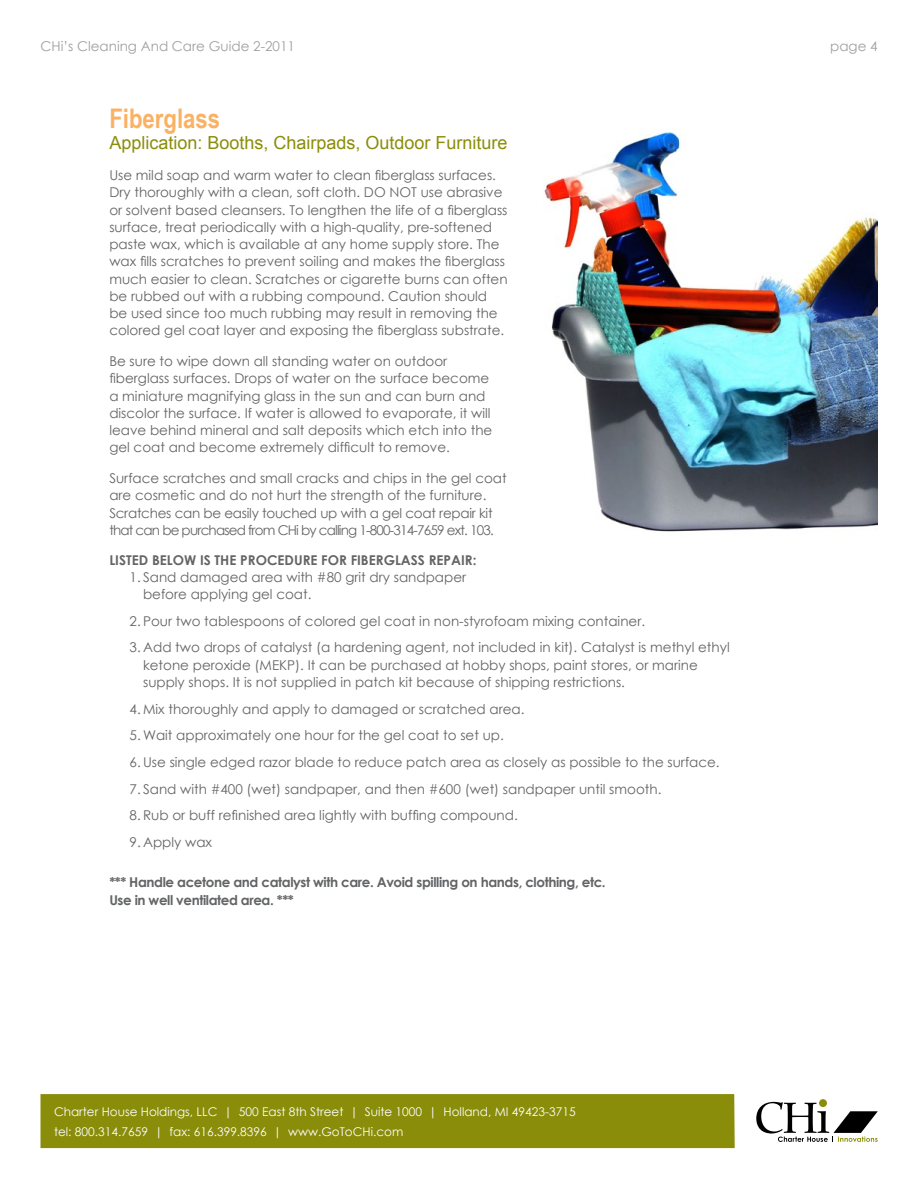
<style>
.page{position:relative;width:918px;height:1188px;background:#fff}
.page>*{position:absolute;margin:0;border:0;box-sizing:border-box;transform-origin:0 0}
.t1{font:700 27px "Arial Narrow";color:#fbb163}
.t2{font:18px "Arial";color:#8a8d09}
.t3{font:13.5px/17.2px "Century Gothic";color:#636466}
.t4{font:700 13.5px/17.2px "Century Gothic";letter-spacing:-.03em;color:#636466}
.t5{font:700 13.5px "Century Gothic";color:#636466}
.t6{font:13.5px "Century Gothic";color:#9d9fa2}
.t7{font:12px/19.5px "Century Gothic";color:#fff}
</style>
<div class="page">
<div style="left:40px;top:1094px;width:695px;height:54px;background:#8a8d09"></div>
<svg style="left:819px;top:1099px;width:8px;height:8px"></svg>
<svg style="left:756px;top:1102px;width:122px;height:40px"></svg>
<img style="left:544px;top:131px;width:334px;height:401px">
<p class="t6" style="left:40px;top:36px;width:256px">CHi’s Cleaning And Care Guide 2-2011</p>
<h1 class="t1" style="left:109px;top:98px;width:112px">Fiberglass</h1>
<h2 class="t2" style="left:109px;top:131px;width:400px">Application: Booths, Chairpads, Outdoor Furniture</h2>
<p class="t3" style="left:109px;top:166px;width:400px">Use mild soap and warm water to clean fiberglass surfaces.<br>Dry thoroughly with a clean, soft cloth. DO NOT use abrasive or solvent based cleansers. To lengthen the life of a fiberglass surface, treat periodically with a high-quality, pre-softened paste wax, which is available at any home supply store. The wax fills scratches to prevent soiling and makes the fiberglass much easier to clean. Scratches or cigarette burns can often be rubbed out with a rubbing compound. Caution should be used since too much rubbing may result in removing the colored gel coat layer and exposing the fiberglass substrate.</p>
<p class="t3" style="left:109px;top:352px;width:385px">Be sure to wipe down all standing water on outdoor fiberglass surfaces. Drops of water on the surface become a miniature magnifying glass in the sun and can burn and discolor the surface. If water is allowed to evaporate, it will leave behind mineral and salt deposits which etch into the gel coat and become extremely difficult to remove.</p>
<p class="t3" style="left:109px;top:469px;width:399px">Surface scratches and small cracks and chips in the gel coat are cosmetic and do not hurt the strength of the furniture.<br>Scratches can be easily touched up with a gel coat repair kit that can be purchased from CHi by calling 1-800-314-7659 ext. 103.</p>
<p class="t5" style="left:109px;top:549px;width:369px">Listed below is the procedure for fiberglass repair:</p>
<p class="t3" style="left:143px;top:568px;width:325px;text-indent:-14px">1. Sand damaged area with #80 grit dry sandpaper before applying gel coat.</p>
<p class="t3" style="left:130px;top:612px;width:517px">2. Pour two tablespoons of colored gel coat in non-styrofoam mixing container.</p>
<p class="t3" style="left:143px;top:639px;width:588px;text-indent:-14px">3. Add two drops of catalyst (a hardening agent, not included in kit). Catalyst is methyl ethyl ketone peroxide (MEKP). It can be purchased at hobby shops, paint stores, or marine supply shops. It is not supplied in patch kit because of shipping restrictions.</p>
<p class="t3" style="left:130px;top:700px;width:396px">4. Mix thoroughly and apply to damaged or scratched area.</p>
<p class="t3" style="left:130px;top:727px;width:376px">5. Wait approximately one hour for the gel coat to set up.</p>
<p class="t3" style="left:130px;top:753px;width:592px">6. Use single edged razor blade to reduce patch area as closely as possible to the surface.</p>
<p class="t3" style="left:130px;top:780px;width:533px">7. Sand with #400 (wet) sandpaper, and then #600 (wet) sandpaper until smooth.</p>
<p class="t3" style="left:130px;top:807px;width:390px">8. Rub or buff refinished area lightly with buffing compound.</p>
<p class="t3" style="left:130px;top:833px;width:84px">9. Apply wax</p>
<p class="t4" style="left:109px;top:873px;width:498px">*** Handle acetone and catalyst with care. Avoid spilling on hands, clothing, etc.<br>Use in well ventilated area. ***</p>
<p class="t7" style="left:54px;top:1102px;width:523px">Charter House Holdings, LLC | 500 East 8th Street | Suite 1000 | Holland, MI 49423-3715 tel: 800.314.7659 | fax: 616.399.8396 | www.GoToCHi.com</p>
<p class="t6" style="left:830px;top:36px;width:49px">page 4</p>
</div>
